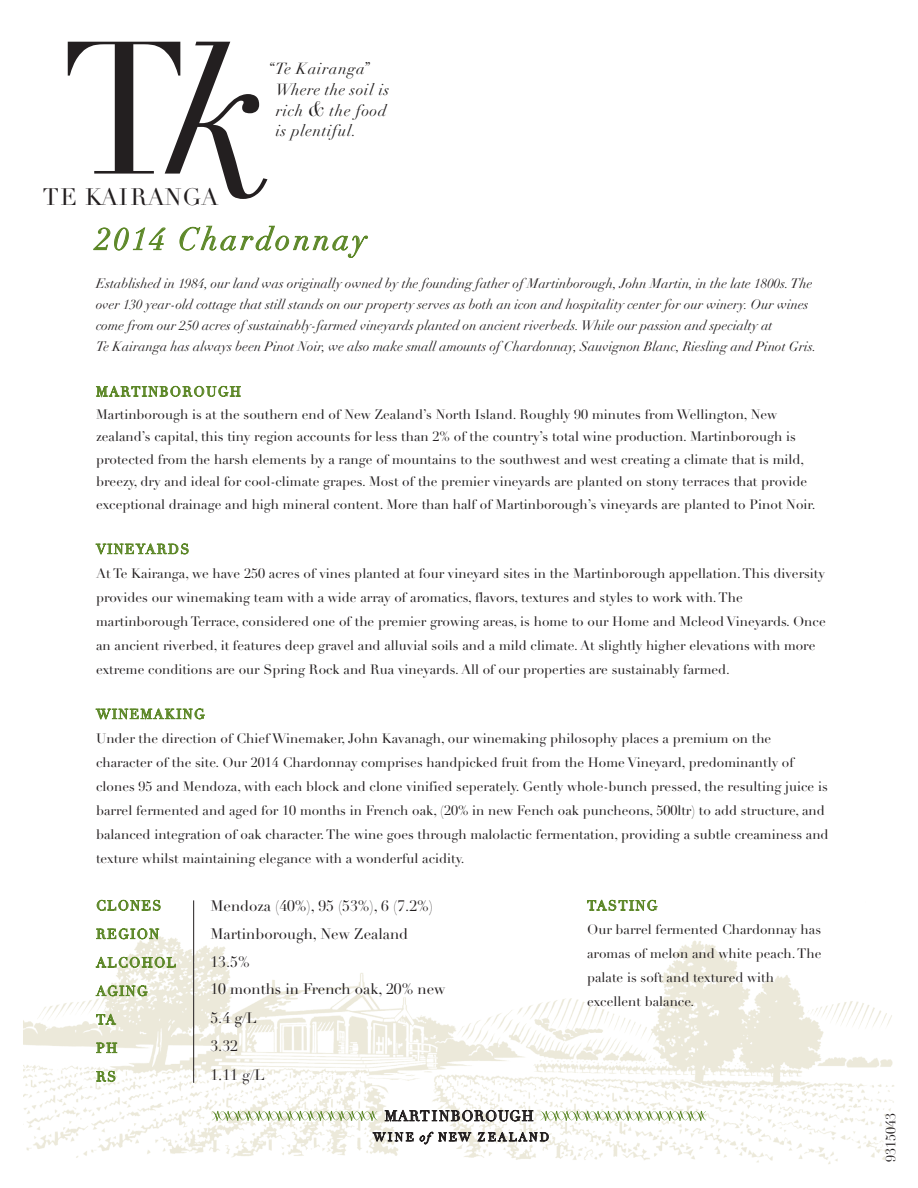
<style>
.page{position:relative;width:918px;height:1188px;background:#fff}
.page>*{position:absolute;margin:0;border:0;box-sizing:border-box;transform-origin:0 0}
.t1{font:italic 30.75px "Didot LH";letter-spacing:.1em;color:#5c8727}
.t2{font:23.4px "Didot LH";letter-spacing:.01em;color:#231f20}
.t3{font:italic 15.75px/20.7px "Didot LH";letter-spacing:.04em;color:#211e1e}
.t4{font:15px/28.2px "Didot LH";color:#231f20}
.t5{font:14.25px "Didot LH";letter-spacing:.065em;color:#231f20}
.t6{font:13.5px/24px "Didot LH";color:#231f20}
.t7{font:italic 13.5px/21px "Didot LH";color:#231f20}
.t8{font:13.5px/28.5px "Didot LH";letter-spacing:.1em;color:#5c8727}
.t9{font:11.55px "Didot LH";letter-spacing:.2em;color:#231f20}
.s1{font-size:20.7px}
.s2{font-style:italic}
</style>
<div class="page">
<img style="left:23px;top:900px;width:871px;height:264px">
<svg style="left:93px;top:227px;width:73px;height:24px"></svg>
<svg style="left:179px;top:225px;width:189px;height:33px"></svg>
<svg style="left:68px;top:42px;width:199px;height:157px"></svg>
<svg style="left:540px;top:1111px;width:166px;height:10px"></svg>
<svg style="left:212px;top:1111px;width:165px;height:10px"></svg>
<svg style="left:385px;top:1110px;width:148px;height:11px"></svg>
<svg style="left:373px;top:1133px;width:40px;height:8px"></svg>
<svg style="left:420px;top:1132px;width:51px;height:12px"></svg>
<svg style="left:478px;top:1132px;width:71px;height:9px"></svg>
<svg style="left:96px;top:385px;width:145px;height:13px"></svg>
<svg style="left:95px;top:543px;width:94px;height:12px"></svg>
<svg style="left:95px;top:708px;width:110px;height:12px"></svg>
<svg style="left:587px;top:899px;width:71px;height:12px"></svg>
<svg style="left:97px;top:899px;width:64px;height:12px"></svg>
<svg style="left:96px;top:928px;width:63px;height:11px"></svg>
<svg style="left:96px;top:957px;width:80px;height:11px"></svg>
<svg style="left:96px;top:985px;width:52px;height:11px"></svg>
<svg style="left:96px;top:1014px;width:20px;height:11px"></svg>
<svg style="left:96px;top:1042px;width:21px;height:11px"></svg>
<svg style="left:96px;top:1071px;width:20px;height:11px"></svg>
<hr style="left:193px;top:900px;width:1px;height:183px;background:#231f20">
<h2 class="t2" style="left:43px;top:183px;width:177px">TE KAIRANGA</h2>
<p class="t3" style="left:276px;top:59px;width:115px;text-indent:-8px">“Te Kairanga”<br>Where the soil is rich <span class="s1">&amp;</span> the food is plentiful.</p>
<h1 class="t1" style="left:96px;top:221px;width:272px">2014 Chardonnay</h1>
<p class="t7" style="left:96px;top:273px;width:722px">Established in 1984, our land was originally owned by the founding father of Martinborough, John Martin, in the late 1800s. The over 130 year-old cottage that still stands on our property serves as both an icon and hospitality center for our winery. Our wines come from our 250 acres of sustainably-farmed vineyards planted on ancient riverbeds. While our passion and specialty at<br>Te Kairanga has always been Pinot Noir, we also make small amounts of Chardonnay, Sauvignon Blanc, Riesling and Pinot Gris.</p>
<p class="t8" style="left:96px;top:378px;width:146px">MARTINBOROUGH</p>
<p class="t6" style="left:96px;top:403px;width:721px;line-height:22.5px">Martinborough is at the southern end of New Zealand’s North Island. Roughly 90 minutes from Wellington, New zealand’s capital, this tiny region accounts for less than 2% of the country’s total wine production. Martinborough is protected from the harsh elements by a range of mountains to the southwest and west creating a climate that is mild, breezy, dry and ideal for cool-climate grapes. Most of the premier vineyards are planted on stony terraces that provide exceptional drainage and high mineral content. More than half of Martinborough’s vineyards are planted to Pinot Noir.</p>
<p class="t8" style="left:96px;top:535px;width:95px">VINEYARDS</p>
<p class="t6" style="left:96px;top:561px;width:731px">At Te Kairanga, we have 250 acres of vines planted at four vineyard sites in the Martinborough appellation. This diversity provides our winemaking team with a wide array of aromatics, flavors, textures and styles to work with. The martinborough Terrace, considered one of the premier growing areas, is home to our Home and Mcleod Vineyards. Once an ancient riverbed, it features deep gravel and alluvial soils and a mild climate. At slightly higher elevations with more extreme conditions are our Spring Rock and Rua vineyards. All of our properties are sustainably farmed.</p>
<p class="t8" style="left:96px;top:700px;width:110px">WINEMAKING</p>
<p class="t6" style="left:96px;top:726px;width:734px">Under the direction of Chief Winemaker, John Kavanagh, our winemaking philosophy places a premium on the character of the site. Our 2014 Chardonnay comprises handpicked fruit from the Home Vineyard, predominantly of clones 95 and Mendoza, with each block and clone vinified seperately. Gently whole-bunch pressed, the resulting juice is barrel fermented and aged for 10 months in French oak, (20% in new Fench oak puncheons, 500ltr) to add structure, and balanced integration of oak character. The wine goes through malolactic fermentation, providing a subtle creaminess and texture whilst maintaining elegance with a wonderful acidity.</p>
<p class="t8" style="left:587px;top:892px;width:72px">TASTING</p>
<p class="t6" style="left:587px;top:918px;width:236px">Our barrel fermented Chardonnay has aromas of melon and white peach. The palate is soft and textured with excellent balance.</p>
<p class="t8" style="left:96px;top:892px;width:81px">CLONES<br>REGION<br>ALCOHOL<br>AGING<br>TA<br>PH<br>RS</p>
<p class="t4" style="left:210px;top:892px;width:236px">Mendoza (40%), 95 (53%), 6 (7.2%)<br>Martinborough, New Zealand<br>13.5%<br>10 months in French oak, 20% new<br>5.4 g/L<br>3.32<br>1.11 g/L</p>
<p class="t5" style="left:385px;top:1107px;width:150px">MARTINBOROUGH</p>
<p class="t9" style="left:373px;top:1130px;width:178px">WINE <span class="s2">of</span> NEW ZEALAND</p>
<p class="t6" style="left:879px;top:1162px;width:51px;rotate:-90deg">9315043</p>
</div>
